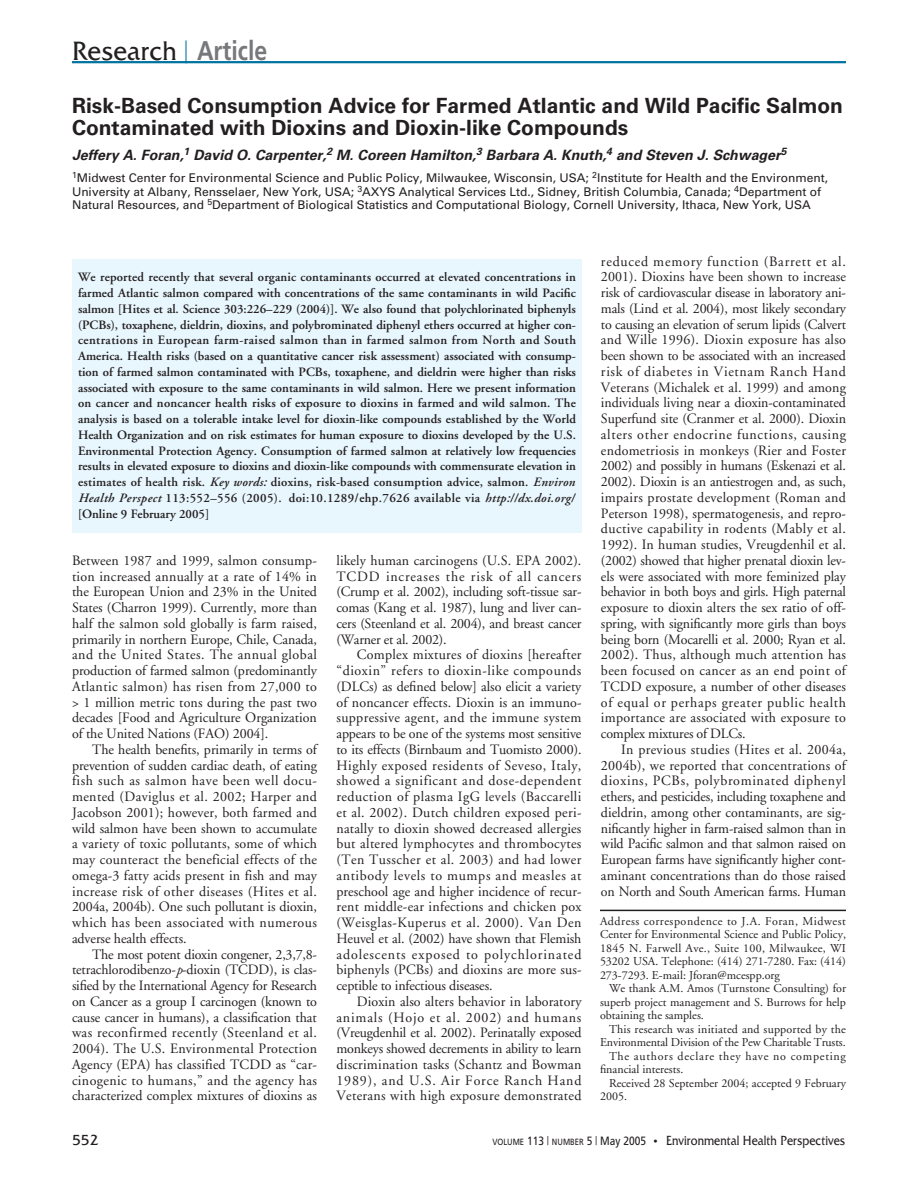
<style>
.page{position:relative;width:918px;height:1188px;background:#fff}
.page>*{position:absolute;margin:0;border:0;box-sizing:border-box;transform-origin:0 0}
.t1{font:27px "Friz Quadrata IT Cby BT";color:#231f20;scale:.95 1}
.t2{font:700 21px/22.5px "Univers";color:#231f20}
.t3{font:15px "Friz Quadrata IT Cby BT";color:#231f20}
.t4{font:14.25px/15.8px "Adobe Garamond";color:#231f20;text-align:justify}
.t5{font:italic 700 14.25px "Univers";color:#231f20}
.t6{font:13.5px "Friz Quadrata IT Cby BT";color:#231f20;scale:.85 1}
.t7{font:600 12.75px/15.8px "Adobe Garamond";letter-spacing:.005em;color:#231f20}
.t8{font:12px/13.5px "Adobe Garamond";color:#231f20;text-align:justify}
.t9{font:12px/13.5px "Univers";color:#231f20}
.t10{font:12px "Adobe Garamond";letter-spacing:.06em;color:#231f20}
.s1{font-family:"Frutiger";font-weight:300;font-size:30px;color:#0074a1}
.s2{font-family:"Frutiger";font-weight:700;color:#76787b}
.s3{font-style:italic}
.s4{font-family:"Frutiger";font-size:9px}
.s5{font-family:"Frutiger";font-size:12px}
.s6{font-family:"Frutiger";font-weight:300;font-size:12px}
.s7{font-size:10.5px}
</style>
<div class="page">
<hr style="left:72px;top:61px;width:774px;height:2px;background:#0074a1">
<hr style="left:600px;top:910px;width:246px;height:1px;background:#231f20">
<div style="left:72px;top:260px;width:510px;height:273px;background:#e8f6fd"></div>
<h1 class="t1" style="left:72px;top:40px;width:207px">Research <span class="s1">|</span> <span class="s2">Article</span></h1>
<h2 class="t2" style="left:72px;top:96px;width:773px">Risk-Based Consumption Advice for Farmed Atlantic and Wild Pacific Salmon<br>Contaminated with Dioxins and Dioxin-like Compounds</h2>
<p class="t5" style="left:72px;top:150px;width:718px">Jeffery A. Foran,<sup>1</sup> David O. Carpenter,<sup>2</sup> M. Coreen Hamilton,<sup>3</sup> Barbara A. Knuth,<sup>4</sup> and Steven J. Schwager<sup>5</sup></p>
<p class="t9" style="left:72px;top:172px;width:758px"><sup>1</sup>Midwest Center for Environmental Science and Public Policy, Milwaukee, Wisconsin, USA; <sup>2</sup>Institute for Health and the Environment,<br>University at Albany, Rensselaer, New York, USA; <sup>3</sup>AXYS Analytical Services Ltd., Sidney, British Columbia, Canada; <sup>4</sup>Department of<br>Natural Resources, and <sup>5</sup>Department of Biological Statistics and Computational Biology, Cornell University, Ithaca, New York, USA</p>
<p class="t7" style="left:78px;top:271px;width:500px">We reported recently that several organic contaminants occurred at elevated concentrations in farmed Atlantic salmon compared with concentrations of the same contaminants in wild Pacific salmon [Hites et al. Science 303:226–229 (2004)]. We also found that polychlorinated biphenyls (PCBs), toxaphene, dieldrin, dioxins, and polybrominated diphenyl ethers occurred at higher con&shy;centrations in European farm-raised salmon than in farmed salmon from North and South America. Health risks (based on a quantitative cancer risk assessment) associated with consump&shy;tion of farmed salmon contaminated with PCBs, toxaphene, and dieldrin were higher than risks associated with exposure to the same contaminants in wild salmon. Here we present information on cancer and noncancer health risks of exposure to dioxins in farmed and wild salmon. The analysis is based on a tolerable intake level for dioxin-like compounds established by the World Health Organization and on risk estimates for human exposure to dioxins developed by the U.S.<br>Environmental Protection Agency. Consumption of farmed salmon at relatively low frequencies results in elevated exposure to dioxins and dioxin-like compounds with commensurate elevation in estimates of health risk. <span class="s3">Key words:</span> dioxins, risk-based consumption advice, salmon. <span class="s3">Environ Health Perspect</span> 113:552–556 (2005). doi:10.1289/ehp.7626 available via <span class="s3">http://dx.doi.org/ </span>[Online 9 February 2005]</p>
<p class="t4" style="left:72px;top:554px;width:247px">Between 1987 and 1999, salmon consump&shy;tion increased annually at a rate of 14% in the European Union and 23% in the United States (Charron 1999). Currently, more than half the salmon sold globally is farm raised, primarily in northern Europe, Chile, Canada, and the United States. The annual global production of farmed salmon (predominantly Atlantic salmon) has risen from 27,000 to &gt; 1 million metric tons during the past two decades [Food and Agriculture Organization of the United Nations (FAO) 2004].</p>
<p class="t4" style="left:72px;top:743px;width:247px;text-indent:20px">The health benefits, primarily in terms of prevention of sudden cardiac death, of eating fish such as salmon have been well docu&shy;mented (Daviglus et al. 2002; Harper and Jacobson 2001); however, both farmed and wild salmon have been shown to accumulate a variety of toxic pollutants, some of which may counteract the beneficial effects of the omega-3 fatty acids present in fish and may increase risk of other diseases (Hites et al.<br>2004a, 2004b). One such pollutant is dioxin, which has been associated with numerous adverse health effects.</p>
<p class="t4" style="left:72px;top:947px;width:247px;text-indent:20px">The most potent dioxin congener, 2,3,7,8- tetrachlorodibenzo-<span class="s3">p</span>-dioxin (TCDD), is clas&shy;sified by the International Agency for Research on Cancer as a group I carcinogen (known to cause cancer in humans), a classification that was reconfirmed recently (Steenland et al.<br>2004). The U.S. Environmental Protection Agency (EPA) has classified TCDD as “car&shy;cinogenic to humans,” and the agency has characterized complex mixtures of dioxins as</p>
<p class="t4" style="left:336px;top:554px;width:247px">likely human carcinogens (U.S. EPA 2002).<br>TCDD increases the risk of all cancers (Crump et al. 2002), including soft-tissue sar&shy;comas (Kang et al. 1987), lung and liver can&shy;cers (Steenland et al. 2004), and breast cancer (Warner et al. 2002).</p>
<p class="t4" style="left:336px;top:648px;width:247px;text-indent:20px">Complex mixtures of dioxins [hereafter “dioxin” refers to dioxin-like compounds (DLCs) as defined below] also elicit a variety of noncancer effects. Dioxin is an immuno&shy;suppressive agent, and the immune system appears to be one of the systems most sensitive to its effects (Birnbaum and Tuomisto 2000).<br>Highly exposed residents of Seveso, Italy, showed a significant and dose-dependent reduction of plasma IgG levels (Baccarelli et al. 2002). Dutch children exposed peri&shy;natally to dioxin showed decreased allergies but altered lymphocytes and thrombocytes (Ten Tusscher et al. 2003) and had lower antibody levels to mumps and measles at preschool age and higher incidence of recur&shy;rent middle-ear infections and chicken pox (Weisglas-Kuperus et al. 2000). Van Den Heuvel et al. (2002) have shown that Flemish adolescents exposed to polychlorinated biphenyls (PCBs) and dioxins are more sus&shy;ceptible to infectious diseases.</p>
<p class="t4" style="left:336px;top:995px;width:247px;text-indent:20px">Dioxin also alters behavior in laboratory animals (Hojo et al. 2002) and humans (Vreugdenhil et al. 2002). Perinatally exposed monkeys showed decrements in ability to learn discrimination tasks (Schantz and Bowman 1989), and U.S. Air Force Ranch Hand Veterans with high exposure demonstrated</p>
<p class="t4" style="left:601px;top:254px;width:247px">reduced memory function (Barrett et al.<br>2001). Dioxins have been shown to increase risk of cardiovascular disease in laboratory ani&shy;mals (Lind et al. 2004), most likely secondary to causing an elevation of serum lipids (Calvert and Wille 1996). Dioxin exposure has also been shown to be associated with an increased risk of diabetes in Vietnam Ranch Hand Veterans (Michalek et al. 1999) and among individuals living near a dioxin-contaminated Superfund site (Cranmer et al. 2000). Dioxin alters other endocrine functions, causing endometriosis in monkeys (Rier and Foster 2002) and possibly in humans (Eskenazi et al.<br>2002). Dioxin is an antiestrogen and, as such, impairs prostate development (Roman and Peterson 1998), spermatogenesis, and repro&shy;ductive capability in rodents (Mably et al.<br>1992). In human studies, Vreugdenhil et al. (2002) showed that higher prenatal dioxin lev&shy;els were associated with more feminized play behavior in both boys and girls. High paternal exposure to dioxin alters the sex ratio of off&shy;spring, with significantly more girls than boys being born (Mocarelli et al. 2000; Ryan et al.<br>2002). Thus, although much attention has been focused on cancer as an end point of TCDD exposure, a number of other diseases of equal or perhaps greater public health importance are associated with exposure to complex mixtures of DLCs.</p>
<p class="t4" style="left:601px;top:743px;width:247px;text-indent:20px">In previous studies (Hites et al. 2004a, 2004b), we reported that concentrations of dioxins, PCBs, polybrominated diphenyl ethers, and pesticides, including toxaphene and dieldrin, among other contaminants, are sig&shy;nificantly higher in farm-raised salmon than in wild Pacific salmon and that salmon raised on European farms have significantly higher cont&shy;aminant concentrations than do those raised on North and South American farms. Human</p>
<p class="t8" style="left:600px;top:915px;width:248px">Address correspondence to J.A. Foran, Midwest Center for Environmental Science and Public Policy, 1845 N. Farwell Ave., Suite 100, Milwaukee, WI 53202 USA. Telephone: (414) 271-7280. Fax: (414)<br>273-7293. E-mail: Jforan@mcespp.org</p>
<p class="t8" style="left:600px;top:983px;width:248px;text-indent:9px">We thank A.M. Amos (Turnstone Consulting) for superb project management and S. Burrows for help obtaining the samples.</p>
<p class="t8" style="left:609px;top:1023px;width:238px">This research was initiated and supported by the</p>
<p class="t8" style="left:600px;top:1037px;width:247px">Environmental Division of the Pew Charitable Trusts.</p>
<p class="t10" style="left:609px;top:1051px;width:239px">The authors declare they have no competing</p>
<p class="t8" style="left:600px;top:1064px;width:85px">financial interests.</p>
<p class="t8" style="left:609px;top:1077px;width:238px">Received 28 September 2004; accepted 9 February</p>
<p class="t8" style="left:600px;top:1091px;width:28px">2005.</p>
<p class="t3" style="left:72px;top:1135px;width:28px">552</p>
<p class="t6" style="left:492px;top:1136px;width:417px"><span class="s4">VOLUME</span> <span class="s5">113</span> <span class="s6">|</span> <span class="s4">NUMBER</span> <span class="s5">5</span> <span class="s6">|</span> <span class="s5">May 2005</span> <span class="s7">•</span> Environmental Health Perspectives</p>
</div>
